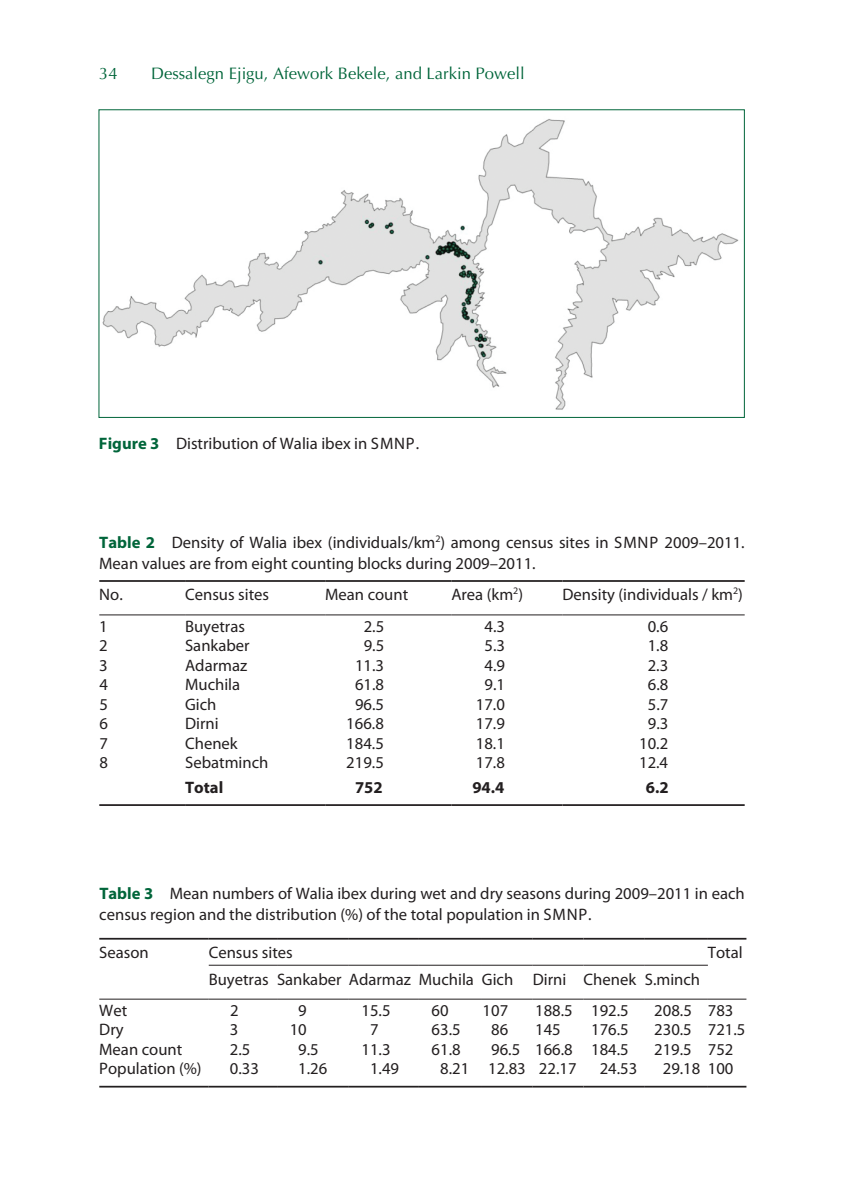
<style>
.page{position:relative;width:844px;height:1191px;background:#fff}
.page>*{position:absolute;margin:0;border:0;box-sizing:border-box;transform-origin:0 0}
.t1{font:16.62px/20.1px "Myriad Pro";color:#231f20}
.t2{font:16.62px "Optima";color:#00653a}
.t3{font:700 16.62px "Myriad Pro";color:#231f20}
.s1{font-weight:700;color:#00653a}
</style>
<div class="page">
<img style="left:102px;top:119px;width:637px;height:291px">
<hr style="left:99px;top:580px;width:86px;height:2px;background:#231f20">
<hr style="left:185px;top:580px;width:140px;height:2px;background:#231f20">
<hr style="left:325px;top:580px;width:126px;height:2px;background:#231f20">
<hr style="left:451px;top:580px;width:111px;height:2px;background:#231f20">
<hr style="left:562px;top:580px;width:182px;height:2px;background:#231f20">
<hr style="left:99px;top:614px;width:86px;height:1px;background:#231f20">
<hr style="left:185px;top:614px;width:140px;height:1px;background:#231f20">
<hr style="left:325px;top:614px;width:126px;height:1px;background:#231f20">
<hr style="left:451px;top:614px;width:111px;height:1px;background:#231f20">
<hr style="left:562px;top:614px;width:182px;height:1px;background:#231f20">
<hr style="left:99px;top:804px;width:86px;height:2px;background:#231f20">
<hr style="left:185px;top:804px;width:140px;height:2px;background:#231f20">
<hr style="left:325px;top:804px;width:126px;height:2px;background:#231f20">
<hr style="left:451px;top:804px;width:111px;height:2px;background:#231f20">
<hr style="left:562px;top:804px;width:182px;height:2px;background:#231f20">
<hr style="left:99px;top:938px;width:110px;height:1px;background:#231f20">
<hr style="left:209px;top:938px;width:68px;height:1px;background:#231f20">
<hr style="left:277px;top:938px;width:72px;height:1px;background:#231f20">
<hr style="left:349px;top:938px;width:70px;height:1px;background:#231f20">
<hr style="left:419px;top:938px;width:63px;height:1px;background:#231f20">
<hr style="left:482px;top:938px;width:50px;height:1px;background:#231f20">
<hr style="left:532px;top:938px;width:51px;height:1px;background:#231f20">
<hr style="left:583px;top:938px;width:61px;height:1px;background:#231f20">
<hr style="left:644px;top:938px;width:63px;height:1px;background:#231f20">
<hr style="left:707px;top:938px;width:39px;height:1px;background:#231f20">
<hr style="left:99px;top:1085px;width:110px;height:2px;background:#231f20">
<hr style="left:209px;top:1085px;width:68px;height:2px;background:#231f20">
<hr style="left:277px;top:1085px;width:72px;height:2px;background:#231f20">
<hr style="left:349px;top:1085px;width:70px;height:2px;background:#231f20">
<hr style="left:419px;top:1085px;width:63px;height:2px;background:#231f20">
<hr style="left:482px;top:1085px;width:50px;height:2px;background:#231f20">
<hr style="left:532px;top:1085px;width:51px;height:2px;background:#231f20">
<hr style="left:583px;top:1085px;width:61px;height:2px;background:#231f20">
<hr style="left:644px;top:1085px;width:63px;height:2px;background:#231f20">
<hr style="left:707px;top:1085px;width:39px;height:2px;background:#231f20">
<hr style="left:99px;top:998px;width:110px;height:1px;background:#231f20">
<hr style="left:209px;top:998px;width:68px;height:1px;background:#231f20">
<hr style="left:277px;top:998px;width:72px;height:1px;background:#231f20">
<hr style="left:349px;top:998px;width:70px;height:1px;background:#231f20">
<hr style="left:419px;top:998px;width:63px;height:1px;background:#231f20">
<hr style="left:482px;top:998px;width:50px;height:1px;background:#231f20">
<hr style="left:532px;top:998px;width:51px;height:1px;background:#231f20">
<hr style="left:583px;top:998px;width:61px;height:1px;background:#231f20">
<hr style="left:644px;top:998px;width:63px;height:1px;background:#231f20">
<hr style="left:707px;top:998px;width:39px;height:1px;background:#231f20">
<hr style="left:209px;top:965px;width:68px;height:1px;background:#231f20">
<hr style="left:277px;top:965px;width:72px;height:1px;background:#231f20">
<hr style="left:349px;top:965px;width:70px;height:1px;background:#231f20">
<hr style="left:419px;top:965px;width:63px;height:1px;background:#231f20">
<hr style="left:482px;top:965px;width:50px;height:1px;background:#231f20">
<hr style="left:532px;top:965px;width:51px;height:1px;background:#231f20">
<hr style="left:583px;top:965px;width:61px;height:1px;background:#231f20">
<hr style="left:644px;top:965px;width:63px;height:1px;background:#231f20">
<p class="t2" style="left:99px;top:64px;width:20px">34</p>
<p class="t2" style="left:151px;top:64px;width:375px">Dessalegn Ejigu, Afework Bekele, and Larkin Powell</p>
<p class="t1" style="left:99px;top:434px;width:321px"><span class="s1">Figure 3</span> Distribution of Walia ibex in SMNP.</p>
<p class="t1" style="left:99px;top:533px;width:646px"><span class="s1">Table 2</span> Density of Walia ibex (individuals/km<sup>2</sup>) among census sites in SMNP 2009–2011.<br>Mean values are from eight counting blocks during 2009–2011.</p>
<p class="t1" style="left:99px;top:585px;width:25px">No.</p>
<p class="t1" style="left:185px;top:585px;width:85px">Census sites</p>
<p class="t1" style="left:325px;top:585px;width:84px">Mean count</p>
<p class="t1" style="left:451px;top:585px;width:73px">Area (km<sup>2</sup>)</p>
<p class="t1" style="left:562px;top:585px;width:182px">Density (individuals / km<sup>2</sup>)</p>
<p class="t1" style="left:99px;top:616px;width:10px">1</p>
<p class="t1" style="left:185px;top:616px;width:61px">Buyetras</p>
<p class="t1" style="left:363px;top:616px;width:22px">2.5</p>
<p class="t1" style="left:484px;top:616px;width:22px">4.3</p>
<p class="t1" style="left:647px;top:616px;width:22px">0.6</p>
<p class="t1" style="left:99px;top:636px;width:10px">2</p>
<p class="t1" style="left:185px;top:636px;width:66px">Sankaber</p>
<p class="t1" style="left:363px;top:636px;width:22px">9.5</p>
<p class="t1" style="left:484px;top:636px;width:22px">5.3</p>
<p class="t1" style="left:647px;top:636px;width:22px">1.8</p>
<p class="t1" style="left:99px;top:655px;width:10px">3</p>
<p class="t1" style="left:185px;top:655px;width:63px">Adarmaz</p>
<p class="t1" style="left:355px;top:655px;width:31px">11.3</p>
<p class="t1" style="left:484px;top:655px;width:22px">4.9</p>
<p class="t1" style="left:647px;top:655px;width:22px">2.3</p>
<p class="t1" style="left:99px;top:675px;width:10px">4</p>
<p class="t1" style="left:185px;top:675px;width:57px">Muchila</p>
<p class="t1" style="left:355px;top:675px;width:31px">61.8</p>
<p class="t1" style="left:484px;top:675px;width:22px">9.1</p>
<p class="t1" style="left:647px;top:675px;width:22px">6.8</p>
<p class="t1" style="left:99px;top:694px;width:10px">5</p>
<p class="t1" style="left:185px;top:694px;width:33px">Gich</p>
<p class="t1" style="left:355px;top:694px;width:31px">96.5</p>
<p class="t1" style="left:476px;top:694px;width:31px">17.0</p>
<p class="t1" style="left:647px;top:694px;width:22px">5.7</p>
<p class="t1" style="left:99px;top:714px;width:10px">6</p>
<p class="t1" style="left:185px;top:714px;width:35px">Dirni</p>
<p class="t1" style="left:346px;top:714px;width:39px">166.8</p>
<p class="t1" style="left:476px;top:714px;width:31px">17.9</p>
<p class="t1" style="left:647px;top:714px;width:22px">9.3</p>
<p class="t1" style="left:99px;top:733px;width:10px">7</p>
<p class="t1" style="left:185px;top:733px;width:54px">Chenek</p>
<p class="t1" style="left:346px;top:733px;width:39px">184.5</p>
<p class="t1" style="left:476px;top:733px;width:31px">18.1</p>
<p class="t1" style="left:639px;top:733px;width:31px">10.2</p>
<p class="t1" style="left:99px;top:753px;width:10px">8</p>
<p class="t1" style="left:185px;top:753px;width:85px">Sebatminch</p>
<p class="t1" style="left:346px;top:753px;width:39px">219.5</p>
<p class="t1" style="left:476px;top:753px;width:31px">17.8</p>
<p class="t1" style="left:639px;top:753px;width:31px">12.4</p>
<p class="t3" style="left:185px;top:778px;width:40px">Total</p>
<p class="t3" style="left:355px;top:778px;width:29px">752</p>
<p class="t3" style="left:472px;top:778px;width:34px">94.4</p>
<p class="t3" style="left:645px;top:778px;width:24px">6.2</p>
<p class="t1" style="left:99px;top:884px;width:646px"><span class="s1">Table 3</span> Mean numbers of Walia ibex during wet and dry seasons during 2009–2011 in each census region and the distribution (%) of the total population in SMNP.</p>
<p class="t1" style="left:99px;top:943px;width:51px">Season</p>
<p class="t1" style="left:209px;top:943px;width:85px">Census sites</p>
<p class="t1" style="left:707px;top:943px;width:36px">Total</p>
<p class="t1" style="left:209px;top:969px;width:493px">Buyetras Sankaber Adarmaz Muchila Gich Dirni Chenek S.minch</p>
<p class="t1" style="left:99px;top:1000px;width:29px">Wet</p>
<p class="t1" style="left:230px;top:1000px;width:10px">2</p>
<p class="t1" style="left:298px;top:1000px;width:10px">9</p>
<p class="t1" style="left:361px;top:1000px;width:31px">15.5</p>
<p class="t1" style="left:431px;top:1000px;width:19px">60</p>
<p class="t1" style="left:482px;top:1000px;width:27px">107</p>
<p class="t1" style="left:535px;top:1000px;width:95px">188.5 192.5</p>
<p class="t1" style="left:654px;top:1000px;width:81px">208.5 783</p>
<p class="t1" style="left:99px;top:1020px;width:26px">Dry</p>
<p class="t1" style="left:230px;top:1020px;width:10px">3</p>
<p class="t1" style="left:290px;top:1020px;width:19px">10</p>
<p class="t1" style="left:370px;top:1020px;width:10px">7</p>
<p class="t1" style="left:431px;top:1020px;width:31px">63.5</p>
<p class="t1" style="left:491px;top:1020px;width:19px">86</p>
<p class="t1" style="left:535px;top:1020px;width:27px">145</p>
<p class="t1" style="left:591px;top:1020px;width:39px">176.5</p>
<p class="t1" style="left:654px;top:1020px;width:93px">230.5 721.5</p>
<p class="t1" style="left:99px;top:1039px;width:84px">Mean count</p>
<p class="t1" style="left:230px;top:1039px;width:22px">2.5</p>
<p class="t1" style="left:298px;top:1039px;width:22px">9.5</p>
<p class="t1" style="left:361px;top:1039px;width:31px">11.3</p>
<p class="t1" style="left:431px;top:1039px;width:31px">61.8</p>
<p class="t1" style="left:491px;top:1039px;width:139px">96.5 166.8 184.5</p>
<p class="t1" style="left:654px;top:1039px;width:81px">219.5 752</p>
<p class="t1" style="left:99px;top:1059px;width:104px">Population (%)</p>
<p class="t1" style="left:230px;top:1059px;width:31px">0.33</p>
<p class="t1" style="left:298px;top:1059px;width:31px">1.26</p>
<p class="t1" style="left:370px;top:1059px;width:31px">1.49</p>
<p class="t1" style="left:440px;top:1059px;width:138px">8.21 12.83 22.17</p>
<p class="t1" style="left:599px;top:1059px;width:39px">24.53</p>
<p class="t1" style="left:662px;top:1059px;width:72px">29.18 100</p>
</div>
